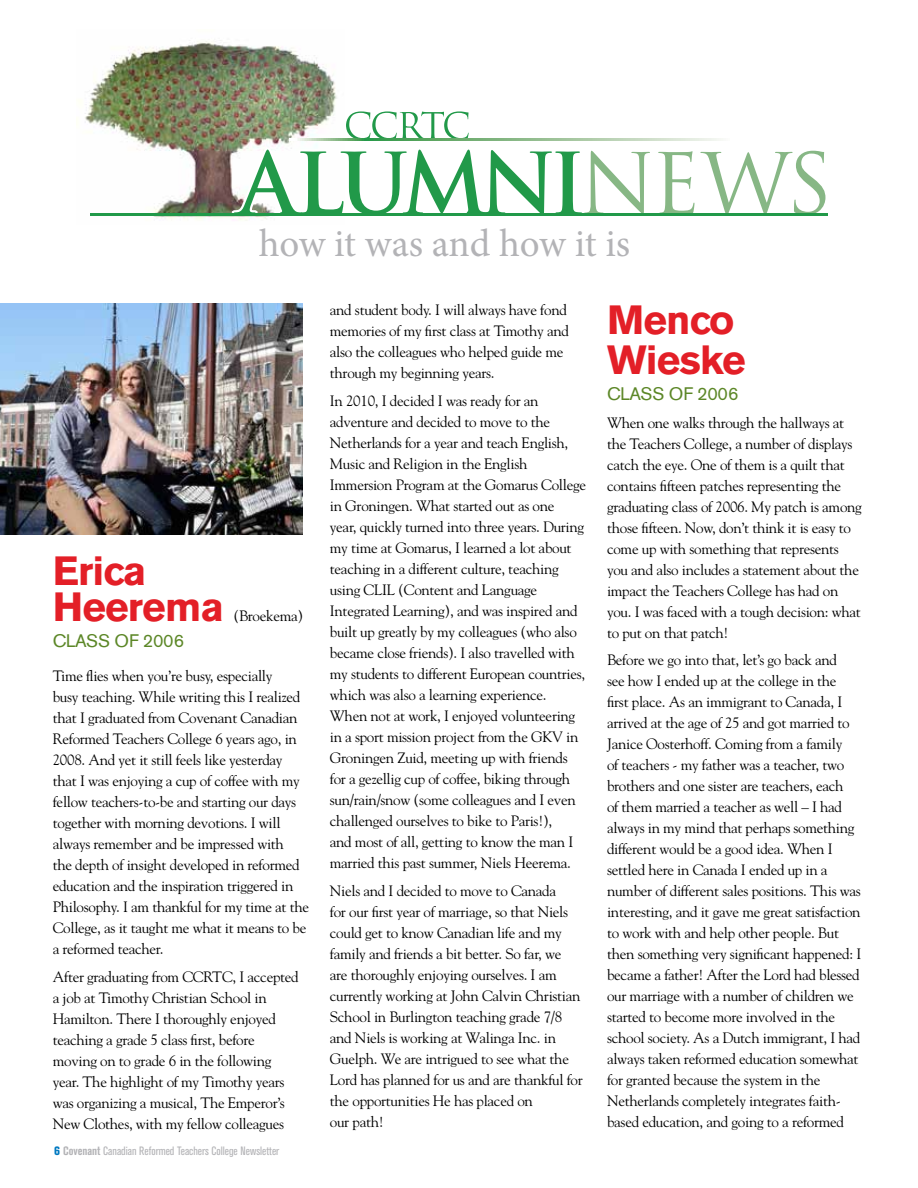
<style>
.page{position:relative;width:918px;height:1188px;background:#fff}
.page>*{position:absolute;margin:0;border:0;box-sizing:border-box;transform-origin:0 0}
.t1{font:700 40.5px/36px "Akzidenz Grotesk BE";letter-spacing:-.02em;color:#e31f27}
.t2{font:39px "Minion Pro";letter-spacing:-.005em;color:#b3b3b6}
.t3{font:18px "Akzidenz Grotesk BE";color:#5c8727}
.t4{font:15px/21px "Goudy";letter-spacing:-.02em;color:#000}
.t5{font:condensed 12px "Akzidenz Grotesk BE";color:#b3b3b6}
.s1{font-weight:800;color:#0079c1}
.s2{font-weight:700}
</style>
<div class="page">
<svg style="left:658px;top:151px;width:36px;height:62px"></svg>
<svg style="left:700px;top:151px;width:125px;height:62px"></svg>
<img style="left:85px;top:41px;width:252px;height:180px">
<svg style="left:230px;top:111px;width:420px;height:109px"></svg>
<hr style="left:90px;top:213px;width:738px;height:2px;background:#219949">
<svg style="left:289px;top:139px;width:432px;height:1px"></svg>
<img style="left:0;top:303px;width:302px;height:232px">
<h2 class="t2" style="left:259px;top:218px;width:373px">how it was and how it is</h2>
<h1 class="t1" style="left:53px;top:554px;width:173px">Erica<br>Heerema</h1>
<p class="t4" style="left:234px;top:605px;width:71px">(Broekema)</p>
<p class="t3" style="left:53px;top:630px;width:25px">CLASS</p>
<p class="t3" style="left:114px;top:630px;width:71px">OF 2006</p>
<p class="t4" style="left:53px;top:665px;width:258px">Time flies when you’re busy, especially<br>busy teaching. While writing this I realized that I graduated from Covenant Canadian Reformed Teachers College 6 years ago, in 2008. And yet it still feels like yesterday that I was enjoying a cup of coffee with my fellow teachers-to-be and starting our days together with morning devotions. I will always remember and be impressed with<br>the depth of insight developed in reformed education and the inspiration triggered in Philosophy. I am thankful for my time at the College, as it taught me what it means to be a reformed teacher.</p>
<p class="t4" style="left:53px;top:966px;width:248px">After graduating from CCRTC, I accepted a job at Timothy Christian School in Hamilton. There I thoroughly enjoyed teaching a grade 5 class first, before moving on to grade 6 in the following year. The highlight of my Timothy years was organizing a musical, The Emperor’s New Clothes, with my fellow colleagues</p>
<p class="t5" style="left:54px;top:1144px;width:227px"><span class="s1">6</span> <span class="s2">Covenant</span> Canadian Reformed Teachers College Newsletter</p>
<p class="t4" style="left:330px;top:299px;width:240px">and student body. I will always have fond memories of my first class at Timothy and also the colleagues who helped guide me through my beginning years.</p>
<p class="t4" style="left:330px;top:390px;width:258px">In 2010, I decided I was ready for an adventure and decided to move to the Netherlands for a year and teach English, Music and Religion in the English Immersion Program at the Gomarus College in Groningen. What started out as one<br>year, quickly turned into three years. During my time at Gomarus, I learned a lot about teaching in a different culture, teaching using CLIL (Content and Language Integrated Learning), and was inspired and built up greatly by my colleagues (who also became close friends). I also travelled with my students to different European countries, which was also a learning experience.<br>When not at work, I enjoyed volunteering in a sport mission project from the GKV in Groningen Zuid, meeting up with friends for a gezellig cup of coffee, biking through sun/rain/snow (some colleagues and I even challenged ourselves to bike to Paris!),<br>and most of all, getting to know the man I married this past summer, Niels Heerema.</p>
<p class="t4" style="left:330px;top:880px;width:254px">Niels and I decided to move to Canada<br>for our first year of marriage, so that Niels could get to know Canadian life and my family and friends a bit better. So far, we are thoroughly enjoying ourselves. I am currently working at John Calvin Christian School in Burlington teaching grade 7/8 and Niels is working at Walinga Inc. in Guelph. We are intrigued to see what the Lord has planned for us and are thankful for the opportunities He has placed on<br>our path!</p>
<h1 class="t1" style="left:607px;top:300px;width:140px;line-height:40.5px">Menco<br>Wieske</h1>
<p class="t3" style="left:607px;top:383px;width:25px">CLASS</p>
<p class="t3" style="left:669px;top:383px;width:71px">OF 2006</p>
<p class="t4" style="left:607px;top:411px;width:256px">When one walks through the hallways at the Teachers College, a number of displays catch the eye. One of them is a quilt that contains fifteen patches representing the graduating class of 2006. My patch is among those fifteen. Now, don’t think it is easy to come up with something that represents you and also includes a statement about the impact the Teachers College has had on you. I was faced with a tough decision: what to put on that patch!</p>
<p class="t4" style="left:607px;top:649px;width:256px">Before we go into that, let’s go back and<br>see how I ended up at the college in the first place. As an immigrant to Canada, I arrived at the age of 25 and got married to Janice Oosterhoff. Coming from a family<br>of teachers - my father was a teacher, two brothers and one sister are teachers, each<br>of them married a teacher as well – I had always in my mind that perhaps something different would be a good idea. When I settled here in Canada I ended up in a number of different sales positions. This was interesting, and it gave me great satisfaction to work with and help other people. But then something very significant happened: I became a father! After the Lord had blessed our marriage with a number of children we started to become more involved in the school society. As a Dutch immigrant, I had always taken reformed education somewhat for granted because the system in the Netherlands completely integrates faith&shy;based education, and going to a reformed</p>
</div>
